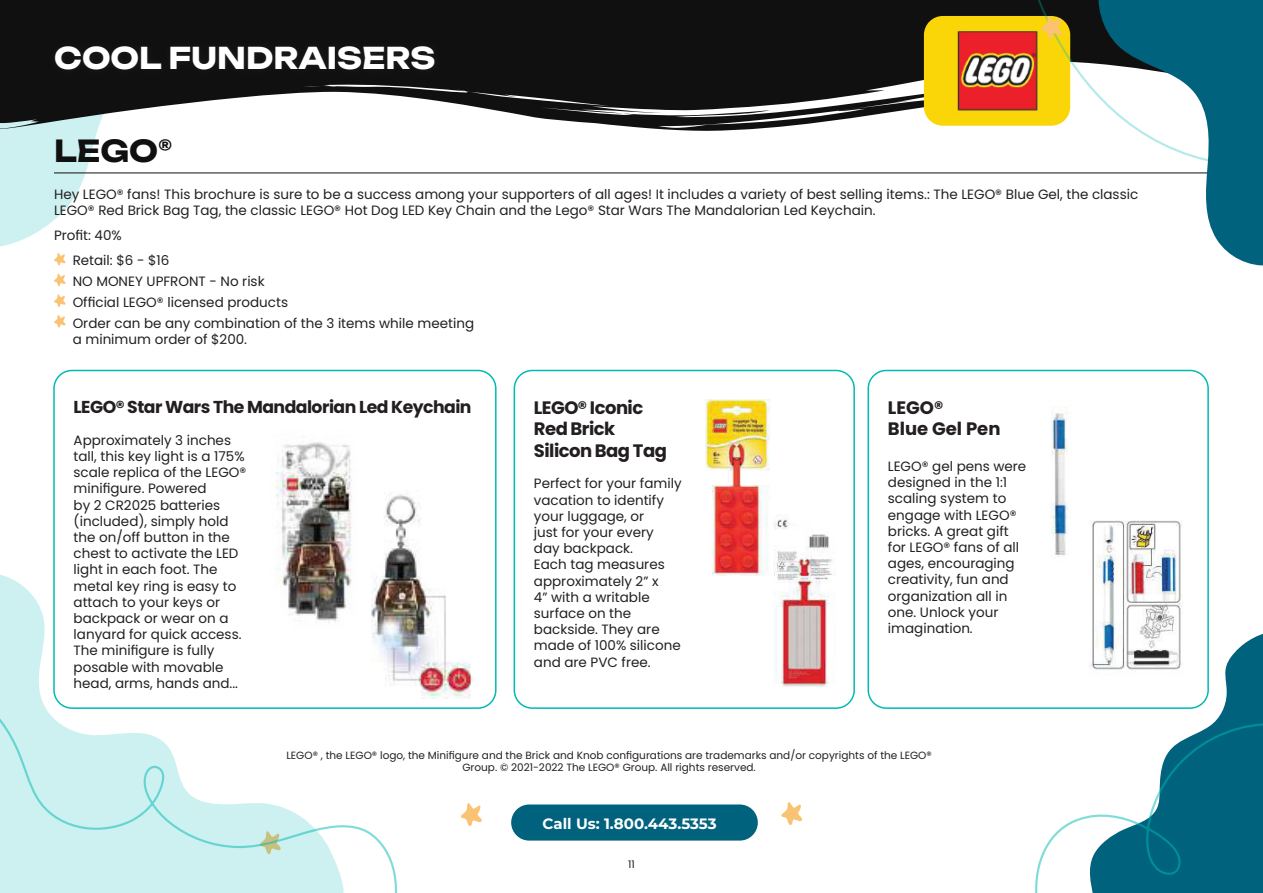
<style>
.page{position:relative;width:1263px;height:893px;background:#fff}
.page>*{position:absolute;margin:0;border:0;box-sizing:border-box;transform-origin:0 0}
.t1{font:700 30px "Unbounded";color:#101010}
.t2{font:700 29.7px "Unbounded";color:#fff}
.t3{font:700 18px/21.6px "Poppins";letter-spacing:-.03em;color:#231f20}
.t4{font:700 18px/21.6px "Poppins";color:#231f20}
.t5{font:700 17.25px "Poppins";letter-spacing:-.03em;color:#231f20}
.t6{font:700 15px "Montserrat";color:#fff}
.t7{font:13.5px/16.2px "Poppins";color:#231f20}
.t8{font:10.5px/12.6px "Poppins";color:#231f20;text-align:center}
</style>
<div class="page">
<svg style="left:1225px;top:634px;width:38px;height:43px;fill:#00627d"></svg>
<svg style="left:0;top:575px;width:45px;height:102px;fill:#cdf1f0"></svg>
<svg style="left:0;top:677px;width:1263px;height:216px"></svg>
<svg style="left:0;top:133px;width:317px;height:114px"></svg>
<div style="left:511px;top:804px;width:247px;height:37px;background:#00627d;border-radius:18px"></div>
<svg style="left:781px;top:801px;width:22px;height:24px"></svg>
<svg style="left:460px;top:802px;width:22px;height:24px"></svg>
<svg style="left:0;top:0;width:1025px;height:133px;fill:#101010"></svg>
<svg style="left:579px;top:81px;width:112px;height:13px"></svg>
<svg style="left:718px;top:100px;width:9px;height:4px"></svg>
<svg style="left:513px;top:81px;width:52px;height:14px"></svg>
<svg style="left:567px;top:64px;width:71px;height:10px"></svg>
<div style="left:48px;top:39px;width:396px;height:39px;background:#141314"></div>
<hr style="left:54px;top:173px;width:1155px;height:1px;background:#101010">
<svg style="left:54px;top:253px;width:12px;height:12px"></svg>
<svg style="left:54px;top:273px;width:12px;height:13px"></svg>
<svg style="left:54px;top:294px;width:12px;height:13px"></svg>
<svg style="left:54px;top:315px;width:12px;height:13px"></svg>
<img style="left:924px;top:16px;width:101px;height:110px">
<img style="left:275px;top:442px;width:77px;height:181px">
<img style="left:362px;top:494px;width:118px;height:205px">
<svg style="left:1025px;top:0;width:238px;height:266px"></svg>
<div style="left:53px;top:370px;width:443px;height:339px;border:2px solid #00bab5;border-radius:18px"></div>
<div style="left:514px;top:370px;width:341px;height:339px;border:2px solid #00bab5;border-radius:18px"></div>
<div style="left:867px;top:370px;width:342px;height:339px;border:2px solid #00bab5;border-radius:18px"></div>
<img style="left:705px;top:399px;width:65px;height:176px">
<img style="left:773px;top:515px;width:62px;height:173px">
<img style="left:1051px;top:407px;width:17px;height:148px">
<img style="left:1089px;top:520px;width:94px;height:150px">
<p class="t2" style="left:54px;top:32px;width:383px">COOL FUNDRAISERS</p>
<p class="t1" style="left:54px;top:125px;width:120px">LEGO<sup>®</sup></p>
<p class="t7" style="left:54px;top:186px;width:1086px">Hey LEGO® fans! This brochure is sure to be a success among your supporters of all ages! It includes a variety of best selling items.: The LEGO® Blue Gel, the classic<br>LEGO® Red Brick Bag Tag, the classic LEGO® Hot Dog LED Key Chain and the Lego® Star Wars The Mandalorian Led Keychain.</p>
<p class="t7" style="left:54px;top:227px;width:69px">Profit: 40%</p>
<p class="t7" style="left:73px;top:253px;width:98px">Retail: $6 - $16</p>
<p class="t7" style="left:73px;top:273px;width:193px">NO MONEY UPFRONT - No risk</p>
<p class="t7" style="left:73px;top:294px;width:217px">Official LEGO® licensed products</p>
<p class="t7" style="left:73px;top:315px;width:403px">Order can be any combination of the 3 items while meeting a minimum order of $200.</p>
<p class="t5" style="left:74px;top:397px;width:399px">LEGO® Star Wars The Mandalorian Led Keychain</p>
<p class="t3" style="left:534px;top:397px;width:134px">LEGO® Iconic<br>Red Brick<br>Silicon Bag Tag</p>
<p class="t4" style="left:888px;top:397px;width:114px">LEGO®<br>Blue Gel Pen</p>
<p class="t7" style="left:74px;top:432px;width:174px">Approximately 3 inches tall, this key light is a 175% scale replica of the LEGO® minifigure. Powered<br>by 2 CR2025 batteries (included), simply hold the on/off button in the chest to activate the LED light in each foot. The metal key ring is easy to attach to your keys or backpack or wear on a lanyard for quick access.<br>The minifigure is fully posable with movable head, arms, hands and...</p>
<p class="t7" style="left:888px;top:458px;width:140px">LEGO® gel pens were designed in the 1:1 scaling system to engage with LEGO® bricks. A great gift for LEGO® fans of all ages, encouraging creativity, fun and organization all in one. Unlock your imagination.</p>
<p class="t7" style="left:534px;top:476px;width:149px">Perfect for your family vacation to identify your luggage, or<br>just for your every day backpack.<br>Each tag measures approximately 2” x<br>4” with a writable surface on the backside. They are made of 100% silicone and are PVC free.</p>
<p class="t8" style="left:286px;top:749px;width:647px">LEGO® , the LEGO® logo, the Minifigure and the Brick and Knob configurations are trademarks and/or copyrights of the LEGO®<br>Group. © 2021-2022 The LEGO® Group. All rights reserved.</p>
<p class="t6" style="left:542px;top:814px;width:176px">Call Us: 1.800.443.5353</p>
<p class="t8" style="left:628px;top:858px;width:8px">11</p>
</div>
